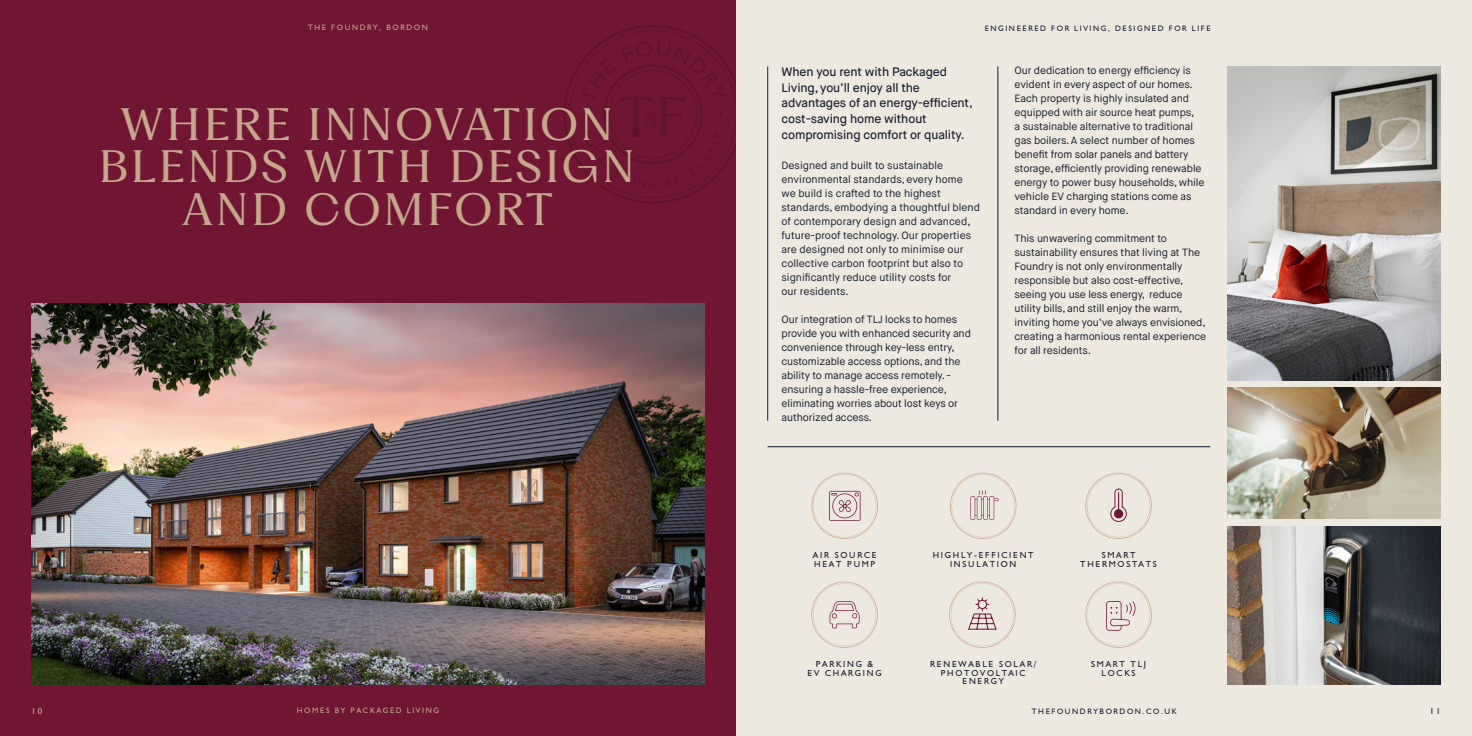
<style>
.page{position:relative;width:1472px;height:736px;background:#fff}
.page>*{position:absolute;margin:0;border:0;box-sizing:border-box;transform-origin:0 0}
.t1{font:42px/42px "PP Fragment Text";letter-spacing:.085em;color:#c6a68d;text-align:center}
.t2{font:500 12.25px/15.8px "Maison Neue";letter-spacing:-.01em;color:#161d2d}
.t3{font:10.5px/14px "Maison Neue";letter-spacing:-.01em;color:#161d2d}
.t4{font:8.75px/8.6px "Humanist 521 BT";letter-spacing:.2em;color:#161d2d;text-align:center}
.t5{font:8.75px "Humanist 521 BT";color:#c6a68d}
.t6{font:7.88px "Humanist 521 BT";letter-spacing:.2em;color:#161d2d}
.t7{font:7.88px "Humanist 521 BT";letter-spacing:.2em;color:#c6a68d}
</style>
<div class="page">
<div style="left:736px;top:0;width:736px;height:736px;background:#ede9df"></div>
<div style="left:0;top:0;width:736px;height:736px;background:#701632"></div>
<svg style="left:564px;top:25px;width:172px;height:179px"></svg>
<svg style="left:811px;top:473px;width:67px;height:66px"></svg>
<svg style="left:1085px;top:473px;width:67px;height:66px"></svg>
<svg style="left:950px;top:473px;width:66px;height:66px"></svg>
<svg style="left:949px;top:582px;width:66px;height:66px"></svg>
<svg style="left:811px;top:582px;width:67px;height:66px"></svg>
<svg style="left:1085px;top:582px;width:67px;height:66px"></svg>
<hr style="left:767px;top:66px;width:1px;height:355px;background:#161d2d">
<hr style="left:767px;top:446px;width:443px;height:1px;background:#161d2d">
<hr style="left:998px;top:66px;width:1px;height:355px;background:#161d2d">
<img style="left:32px;top:303px;width:672px;height:381px">
<img style="left:1228px;top:66px;width:212px;height:314px">
<img style="left:1228px;top:526px;width:212px;height:158px">
<img style="left:1228px;top:387px;width:212px;height:131px">
<p class="t7" style="left:308px;top:23px;width:121px">THE FOUNDRY, BORDON</p>
<h1 class="t1" style="left:99px;top:107px;width:537px">WHERE INNOVATION<br>BLENDS WITH DESIGN<br>AND COMFORT</h1>
<p class="t5" style="left:32px;top:705px;width:12px">10</p>
<p class="t7" style="left:297px;top:706px;width:144px">HOMES BY PACKAGED LIVING</p>
<p class="t6" style="left:985px;top:23px;width:228px">ENGINEERED FOR LIVING, DESIGNED FOR LIFE</p>
<p class="t2" style="left:781px;top:64px;width:193px">When you rent with Packaged<br>Living, you’ll enjoy all the advantages of an energy-efficient, cost-saving home without compromising comfort or quality.</p>
<p class="t3" style="left:781px;top:158px;width:200px">Designed and built to sustainable environmental standards, every home<br>we build is crafted to the highest standards, embodying a thoughtful blend of contemporary design and advanced, future-proof technology. Our properties are designed not only to minimise our collective carbon footprint but also to significantly reduce utility costs for<br>our residents.</p>
<p class="t3" style="left:781px;top:312px;width:191px">Our integration of TLJ locks to homes provide you with enhanced security and convenience through key-less entry, customizable access options, and the ability to manage access remotely. - ensuring a hassle-free experience, eliminating worries about lost keys or authorized access.</p>
<p class="t3" style="left:1014px;top:64px;width:191px">Our dedication to energy efficiency is evident in every aspect of our homes.<br>Each property is highly insulated and equipped with air source heat pumps,<br>a sustainable alternative to traditional gas boilers. A select number of homes benefit from solar panels and battery storage, efficiently providing renewable energy to power busy households, while vehicle EV charging stations come as standard in every home.</p>
<p class="t3" style="left:1014px;top:232px;width:193px">This unwavering commitment to sustainability ensures that living at The Foundry is not only environmentally responsible but also cost-effective, seeing you use less energy, reduce utility bills, and still enjoy the warm, inviting home you’ve always envisioned, creating a harmonious rental experience for all residents.</p>
<p class="t4" style="left:813px;top:551px;width:65px;text-align:left">AIR SOURCE<br>HEAT PUMP</p>
<p class="t4" style="left:933px;top:551px;width:102px">HIGHLY-EFFICIENT<br>INSULATION</p>
<p class="t4" style="left:1080px;top:551px;width:78px">SMART<br>THERMOSTATS</p>
<p class="t4" style="left:807px;top:659px;width:75px">PARKING &amp;<br>EV CHARGING</p>
<p class="t4" style="left:1091px;top:659px;width:57px">SMART TLJ<br>LOCKS</p>
<p class="t4" style="left:930px;top:659px;width:107px">RENEWABLE SOLAR/<br>PHOTOVOLTAIC<br>ENERGY</p>
<p class="t6" style="left:1032px;top:706px;width:146px">THEFOUNDRYBORDON.CO.UK</p>
<p class="t4" style="left:1430px;top:706px;width:12px">11</p>
</div>
